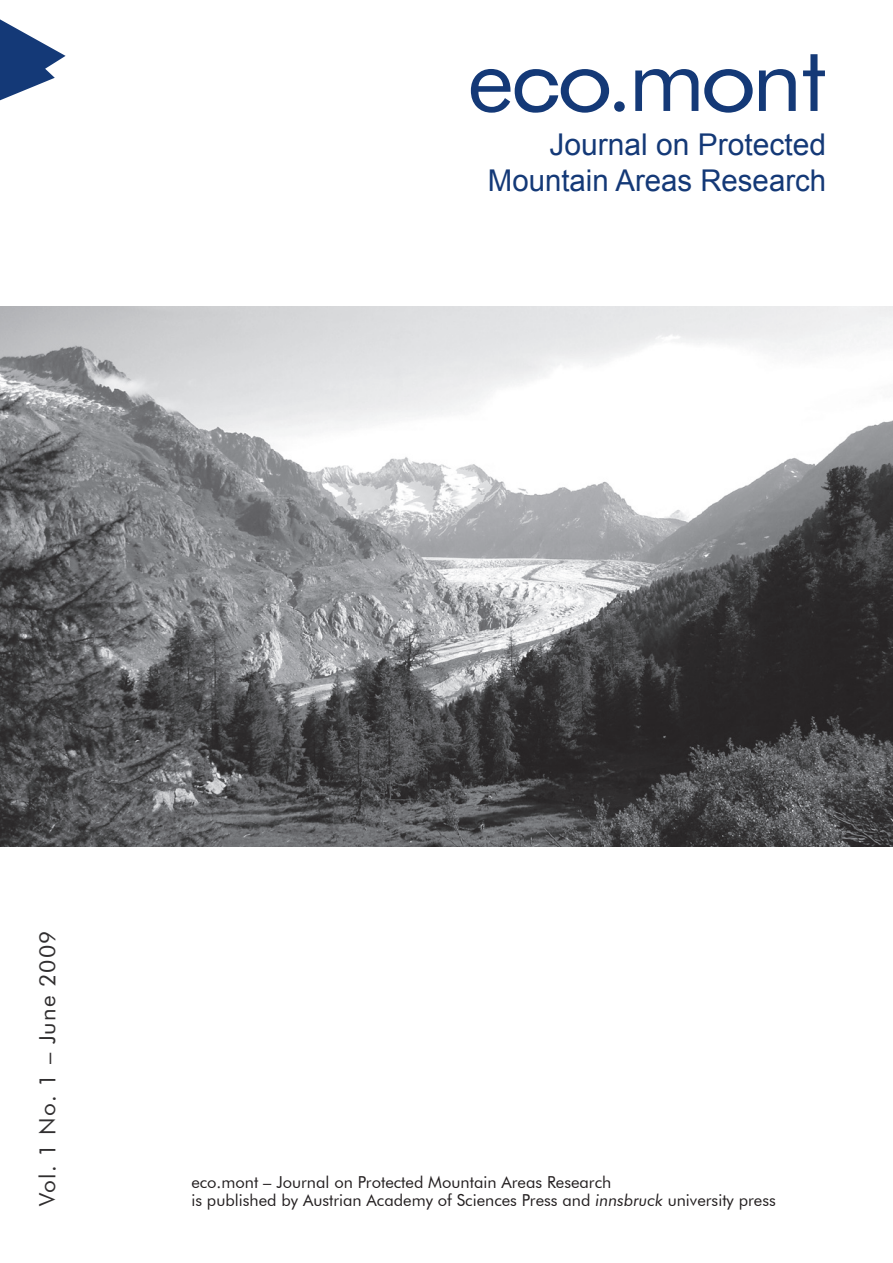
<style>
.page{position:relative;width:893px;height:1263px;background:#fff}
.page>*{position:absolute;margin:0;border:0;box-sizing:border-box;transform-origin:0 0}
.t1{font:30px/36px "Arial";color:#143977;text-align:right}
.t2{font:22.5px "Futura BT";letter-spacing:.05em;color:#312f30}
.t3{font:16.5px/18px "Futura BT";color:#231f20}
.s1{font-style:italic}
</style>
<div class="page">
<svg style="left:0;top:19px;width:66px;height:81px"></svg>
<svg style="left:471px;top:69px;width:154px;height:44px"></svg>
<svg style="left:635px;top:69px;width:63px;height:42px"></svg>
<svg style="left:704px;top:69px;width:49px;height:44px"></svg>
<svg style="left:759px;top:69px;width:37px;height:42px"></svg>
<svg style="left:803px;top:54px;width:22px;height:57px"></svg>
<img style="left:0;top:306px;width:893px;height:540px">
<h1 class="t1" style="left:488px;top:127px;width:340px">Journal on Protected<br>Mountain Areas Research</h1>
<h2 class="t2" style="left:34px;top:1206px;width:277px;rotate:-90deg">Vol. 1 No. 1 – June 2009</h2>
<p class="t3" style="left:191px;top:1173px;width:586px">eco.mont – Journal on Protected Mountain Areas Research<br>is published by Austrian Academy of Sciences Press and <span class="s1">innsbruck</span> university press</p>
</div>
